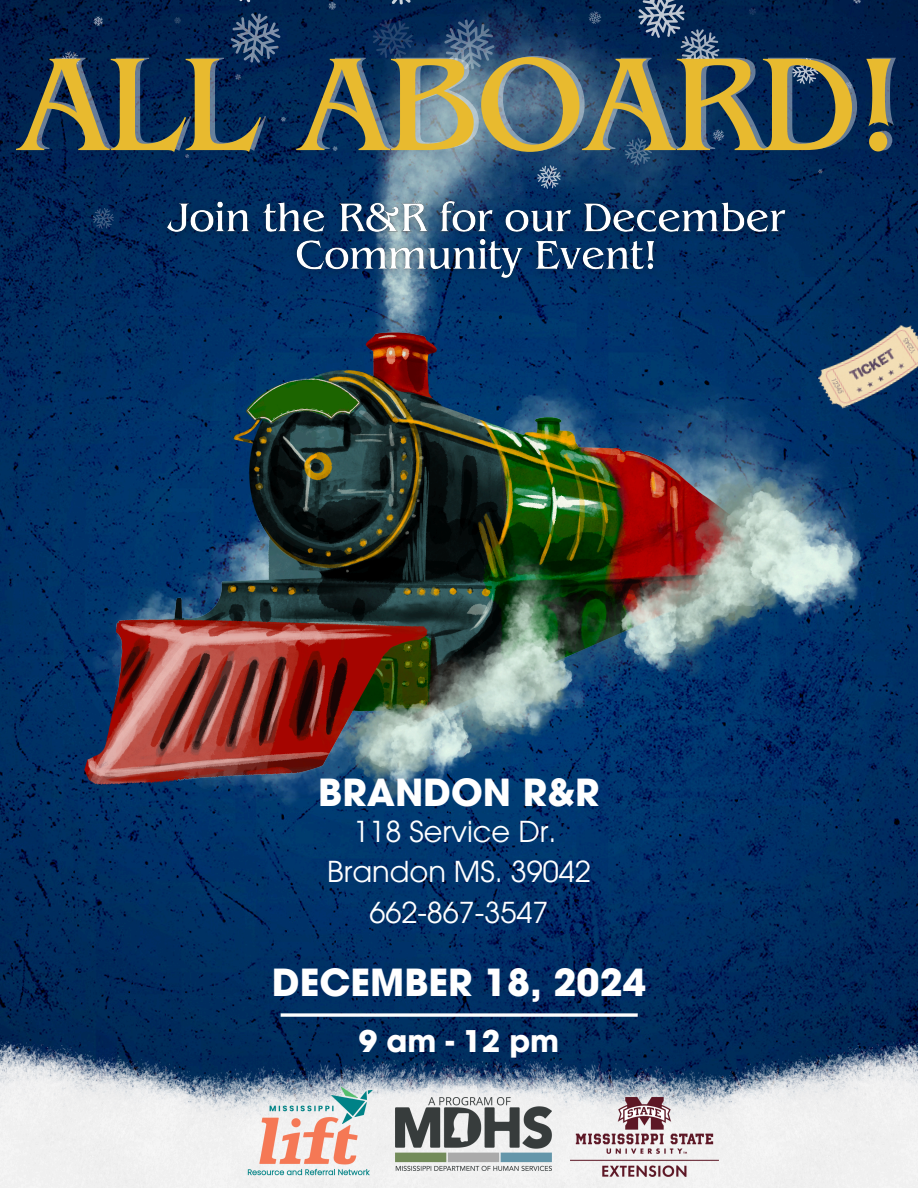
<style>
.page{position:relative;width:918px;height:1188px;background:#fff}
.page>*{position:absolute;margin:0;border:0;box-sizing:border-box;transform-origin:0 0}
.t1{font:138.75px "Benguiat Pro ITC";letter-spacing:-.02em;color:#e8ba2f}
.t2{font:700 37.35px "ITC Avant Garde Pro";color:#fff}
.t3{font:700 29.85px "ITC Avant Garde Pro";color:#fff}
.t4{font:28.95px "ITC Avant Garde Pro";color:#fff}
</style>
<div class="page">
<img style="left:0;top:0;width:918px;height:1017px">
<img style="left:0;top:1017px;width:444px;height:171px">
<svg style="left:62px;top:51px;width:17px;height:18px"></svg>
<svg style="left:82px;top:130px;width:3px;height:6px"></svg>
<img style="left:444px;top:1017px;width:474px;height:171px">
<svg style="left:281px;top:1013px;width:357px;height:4px"></svg>
<img style="left:571px;top:1097px;width:147px;height:79px">
<img style="left:879px;top:320px;width:39px;height:93px">
<img style="left:85px;top:0;width:794px;height:809px">
<svg style="left:264px;top:379px;width:93px;height:39px"></svg>
<img style="left:242px;top:1086px;width:135px;height:94px">
<img style="left:395px;top:1097px;width:157px;height:74px">
<img style="left:157px;top:192px;width:640px;height:99px">
<h4 class="t1" style="left:17px;top:55px;width:887px">ALL ABOARD!</h4>
<p class="t2" style="left:318px;top:779px;width:283px">BRANDON R&amp;R</p>
<h3 class="t4" style="left:353px;top:821px;width:205px">118 Service Dr.</h3>
<p class="t4" style="left:327px;top:861px;width:265px">Brandon MS. 39042</p>
<p class="t4" style="left:369px;top:901px;width:181px">662-867-3547</p>
<p class="t2" style="left:272px;top:968px;width:375px">DECEMBER 18, 2024</p>
<p class="t3" style="left:359px;top:1030px;width:202px">9am-12pm</p>
</div>
